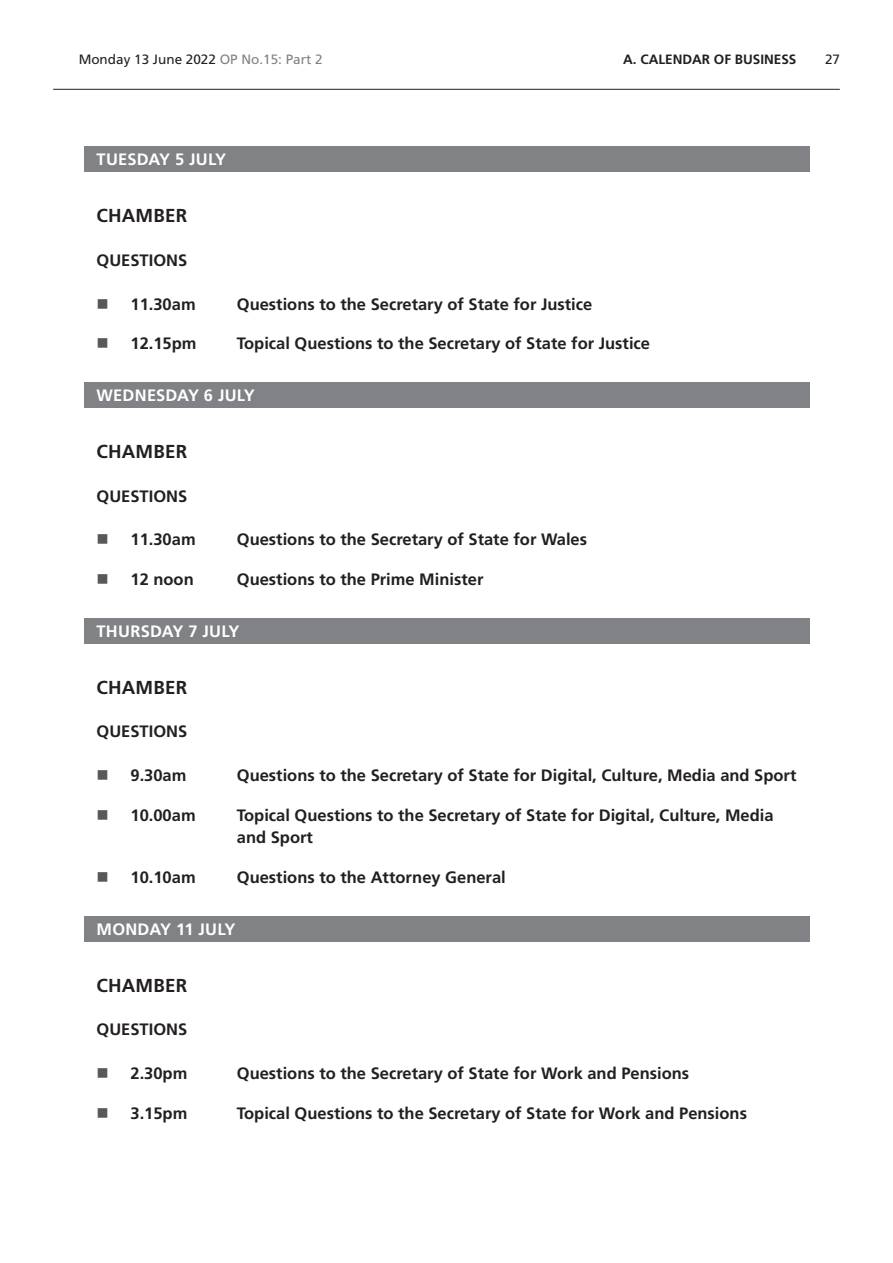
<style>
.page{position:relative;width:893px;height:1263px;background:#fff}
.page>*{position:absolute;margin:0;border:0;box-sizing:border-box;transform-origin:0 0}
.FbaLocation{font:700 18.75px "Frutiger LT Std";letter-spacing:.01em;color:#231f20}
.BoldCaps{font:700 16.5px/22.5px "Frutiger LT Std";color:#231f20}
.Heading2Grey{font:700 16.5px "Frutiger LT Std";letter-spacing:.01em;color:#fff}
.t1{font:13.5px "Frutiger LT Std";color:#231f20}
.t2{font:700 13.5px "Frutiger LT Std";color:#231f20}
.s1{color:#808285}
</style>
<div class="page">
<hr style="left:53px;top:89px;width:787px;height:1px;background:#231f20">
<div style="left:84px;top:147px;width:725px;height:25px;background:#808285"></div>
<div style="left:84px;top:382px;width:725px;height:26px;background:#808285"></div>
<div style="left:84px;top:618px;width:725px;height:25px;background:#808285"></div>
<div style="left:84px;top:916px;width:725px;height:25px;background:#808285"></div>
<p class="t1" style="left:79px;top:52px;width:245px">Monday 13 June 2022 <span class="s1">OP No.15: Part 2</span></p>
<p class="t2" style="left:623px;top:52px;width:36px">A. Calendar</p>
<p class="t2" style="left:714px;top:52px;width:38px">of Business</p>
<p class="t1" style="left:825px;top:52px;width:17px">27</p>
<h2 class="Heading2Grey" style="left:97px;top:150px;width:131px">TUESDAY 5 JULY</h2>
<p class="FbaLocation" style="left:97px;top:204px;width:92px">CHAMBER</p>
<p class="BoldCaps" style="left:97px;top:249px;width:92px">QUESTIONS</p>
<p class="BoldCaps" style="left:131px;top:293px;width:67px">11.30am</p>
<p class="BoldCaps" style="left:237px;top:293px;width:357px">Questions to the Secretary of State for Justice</p>
<p class="BoldCaps" style="left:131px;top:332px;width:68px">12.15pm</p>
<p class="BoldCaps" style="left:237px;top:332px;width:415px">Topical Questions to the Secretary of State for Justice</p>
<h2 class="Heading2Grey" style="left:97px;top:386px;width:160px">WEDNESDAY 6 JULY</h2>
<p class="FbaLocation" style="left:97px;top:440px;width:92px">CHAMBER</p>
<p class="BoldCaps" style="left:97px;top:485px;width:92px">QUESTIONS</p>
<p class="BoldCaps" style="left:131px;top:528px;width:67px">11.30am</p>
<p class="BoldCaps" style="left:237px;top:528px;width:352px">Questions to the Secretary of State for Wales</p>
<p class="BoldCaps" style="left:131px;top:568px;width:65px">12 noon</p>
<p class="BoldCaps" style="left:237px;top:568px;width:248px">Questions to the Prime Minister</p>
<h2 class="Heading2Grey" style="left:97px;top:622px;width:144px">THURSDAY 7 JULY</h2>
<p class="FbaLocation" style="left:97px;top:676px;width:92px">CHAMBER</p>
<p class="BoldCaps" style="left:97px;top:720px;width:92px">QUESTIONS</p>
<p class="BoldCaps" style="left:131px;top:764px;width:57px">9.30am</p>
<p class="BoldCaps" style="left:237px;top:764px;width:561px">Questions to the Secretary of State for Digital, Culture, Media and Sport</p>
<p class="BoldCaps" style="left:131px;top:804px;width:67px">10.00am</p>
<p class="BoldCaps" style="left:237px;top:804px;width:538px">Topical Questions to the Secretary of State for Digital, Culture, Media and Sport</p>
<p class="BoldCaps" style="left:131px;top:866px;width:67px">10.10am</p>
<p class="BoldCaps" style="left:237px;top:866px;width:270px">Questions to the Attorney General</p>
<h2 class="Heading2Grey" style="left:97px;top:919px;width:140px">MONDAY 11 JULY</h2>
<p class="FbaLocation" style="left:97px;top:974px;width:92px">CHAMBER</p>
<p class="BoldCaps" style="left:97px;top:1018px;width:92px">QUESTIONS</p>
<p class="BoldCaps" style="left:131px;top:1062px;width:58px">2.30pm</p>
<p class="BoldCaps" style="left:237px;top:1062px;width:454px">Questions to the Secretary of State for Work and Pensions</p>
<p class="BoldCaps" style="left:131px;top:1102px;width:58px">3.15pm</p>
<p class="BoldCaps" style="left:237px;top:1102px;width:512px">Topical Questions to the Secretary of State for Work and Pensions</p>
</div>
